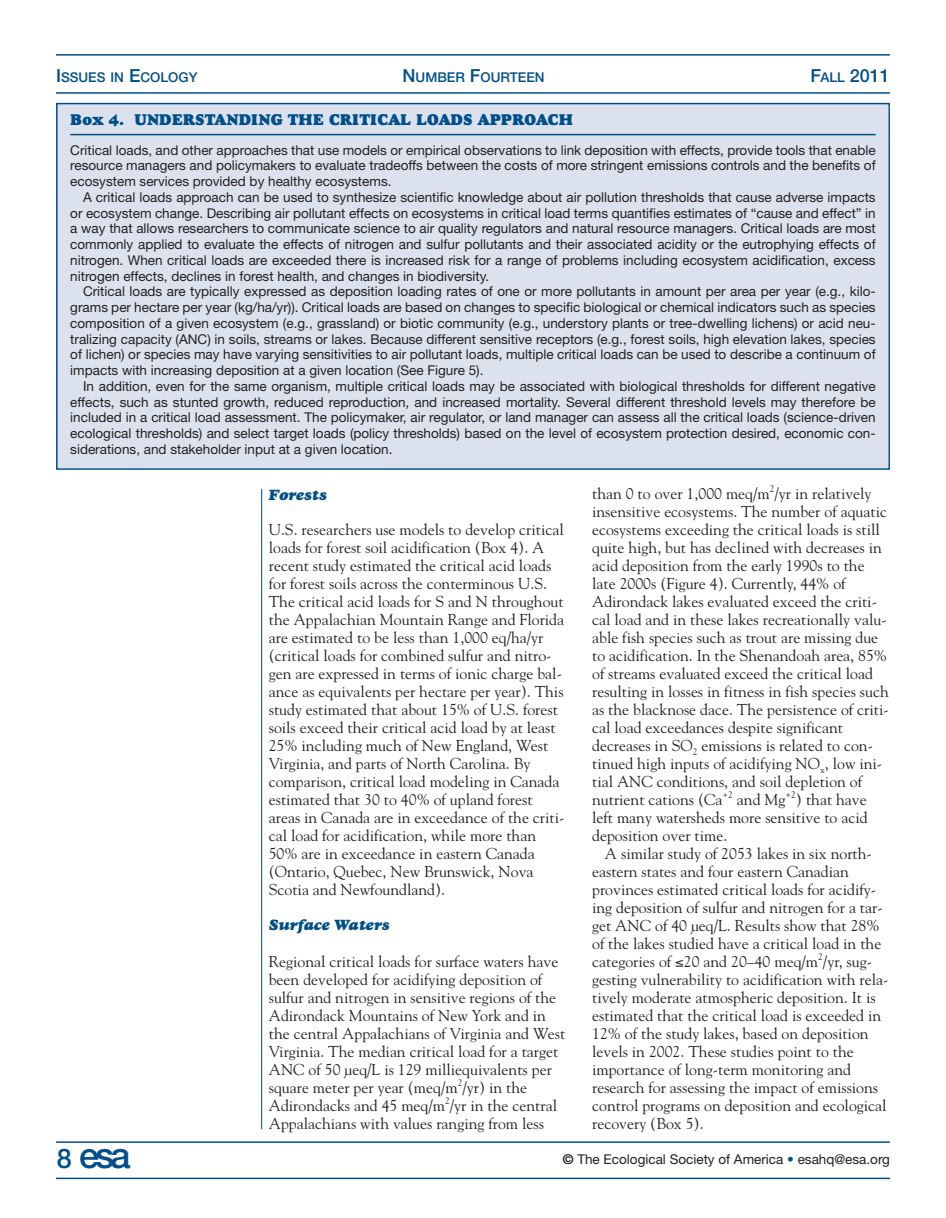
<style>
.page{position:relative;width:946px;height:1218px;background:#fff}
.page>*{position:absolute;margin:0;border:0;box-sizing:border-box;transform-origin:0 0}
.t1{font:500 36px "Helvetica Neue";color:#004f89}
.t2{font:500 18px "Helvetica Neue";color:#004f89}
.t3{font:15.75px/18px "Goudy";color:#231f20}
.t4{font:15.75px "Goudy Heavyface";color:#004f89}
.t5{font:italic 15px "Goudy Heavyface";color:#004f89}
.t6{font:13.5px/15.8px "Helvetica Neue";color:#231f20;text-align:justify}
.t7{font:500 13.5px "Helvetica Neue";color:#004f89}
.t8{font:9.45px "Goudy";color:#231f20}
.s1{font-size:18px}
.s2{font-size:13.5px}
.s3{font-size:27px}
.s4{font-weight:700}
.s5{color:#004f89}
</style>
<div class="page">
<hr style="left:56px;top:92px;width:833px;height:2px;background:#004f89">
<hr style="left:56px;top:54px;width:833px;height:2px;background:#004f89">
<hr style="left:56px;top:1141px;width:833px;height:1px;background:#004f89">
<hr style="left:56px;top:1177px;width:833px;height:2px;background:#004f89">
<hr style="left:261px;top:489px;width:1px;height:640px;background:#004f89">
<div style="left:56px;top:102px;width:834px;height:368px;background:#dbe2ee"></div>
<p class="t7" style="left:56px;top:72px;width:143px"><span class="s1">I</span>SSUES IN <span class="s1">E</span>COLOGY</p>
<p class="t7" style="left:402px;top:72px;width:143px"><span class="s1">N</span>UMBER <span class="s1">F</span>OURTEEN</p>
<p class="t2" style="left:810px;top:69px;width:81px">F<span class="s2">ALL</span> 2011</p>
<p class="t4" style="left:70px;top:114px;width:504px">Box 4. UNDERSTANDING THE CRITICAL LOADS APPROACH</p>
<p class="t6" style="left:70px;top:143px;width:806px">Critical loads, and other approaches that use models or empirical observations to link deposition with effects, provide tools that enable resource managers and policymakers to evaluate tradeoffs between the costs of more stringent emissions controls and the benefits of ecosystem services provided by healthy ecosystems.</p>
<p class="t6" style="left:70px;top:190px;width:806px;text-indent:13px">A critical loads approach can be used to synthesize scientific knowledge about air pollution thresholds that cause adverse impacts or ecosystem change. Describing air pollutant effects on ecosystems in critical load terms quantifies estimates of “cause and effect” in a way that allows researchers to communicate science to air quality regulators and natural resource managers. Critical loads are most commonly applied to evaluate the effects of nitrogen and sulfur pollutants and their associated acidity or the eutrophying effects of nitrogen. When critical loads are exceeded there is increased risk for a range of problems including ecosystem acidification, excess nitrogen effects, declines in forest health, and changes in biodiversity.</p>
<p class="t6" style="left:70px;top:285px;width:806px;text-indent:13px">Critical loads are typically expressed as deposition loading rates of one or more pollutants in amount per area per year (e.g., kilo&shy;grams per hectare per year (kg/ha/yr)). Critical loads are based on changes to specific biological or chemical indicators such as species composition of a given ecosystem (e.g., grassland) or biotic community (e.g., understory plants or tree-dwelling lichens) or acid neu&shy;tralizing capacity (ANC) in soils, streams or lakes. Because different sensitive receptors (e.g., forest soils, high elevation lakes, species of lichen) or species may have varying sensitivities to air pollutant loads, multiple critical loads can be used to describe a continuum of impacts with increasing deposition at a given location (See Figure 5).</p>
<p class="t6" style="left:70px;top:379px;width:806px;text-indent:13px">In addition, even for the same organism, multiple critical loads may be associated with biological thresholds for different negative effects, such as stunted growth, reduced reproduction, and increased mortality. Several different threshold levels may therefore be included in a critical load assessment. The policymaker, air regulator, or land manager can assess all the critical loads (science-driven ecological thresholds) and select target loads (policy thresholds) based on the level of ecosystem protection desired, economic con&shy;siderations, and stakeholder input at a given location.</p>
<p class="t5" style="left:269px;top:489px;width:60px">Forests</p>
<p class="t3" style="left:269px;top:522px;width:297px">U.S. researchers use models to develop critical loads for forest soil acidification (Box 4). A recent study estimated the critical acid loads for forest soils across the conterminous U.S.<br>The critical acid loads for S and N throughout the Appalachian Mountain Range and Florida are estimated to be less than 1,000 eq/ha/yr (critical loads for combined sulfur and nitro&shy;gen are expressed in terms of ionic charge bal&shy;ance as equivalents per hectare per year). This study estimated that about 15% of U.S. forest soils exceed their critical acid load by at least 25% including much of New England, West Virginia, and parts of North Carolina. By comparison, critical load modeling in Canada estimated that 30 to 40% of upland forest areas in Canada are in exceedance of the criti&shy;cal load for acidification, while more than 50% are in exceedance in eastern Canada (Ontario, Quebec, New Brunswick, Nova Scotia and Newfoundland).</p>
<p class="t5" style="left:269px;top:919px;width:123px">Surface Waters</p>
<p class="t3" style="left:269px;top:954px;width:298px">Regional critical loads for surface waters have been developed for acidifying deposition of sulfur and nitrogen in sensitive regions of the Adirondack Mountains of New York and in the central Appalachians of Virginia and West Virginia. The median critical load for a target ANC of 50 µeq/L is 129 milliequivalents per square meter per year (meq/m<sup>2</sup>/yr) in the Adirondacks and 45 meq/m<sup>2</sup>/yr in the central Appalachians with values ranging from less</p>
<p class="t8" style="left:769px;top:485px;width:6px">2</p>
<p class="t3" style="left:592px;top:504px;width:298px">insensitive ecosystems. The number of aquatic ecosystems exceeding the critical loads is still quite high, but has declined with decreases in acid deposition from the early 1990s to the late 2000s (Figure 4). Currently, 44% of Adirondack lakes evaluated exceed the criti&shy;cal load and in these lakes recreationally valu&shy;able fish species such as trout are missing due to acidification. In the Shenandoah area, 85% of streams evaluated exceed the critical load resulting in losses in fitness in fish species such as the blacknose dace. The persistence of criti&shy;cal load exceedances despite significant decreases in SO<sub>2</sub> emissions is related to con&shy;tinued high inputs of acidifying NO<sub>x</sub>, low ini&shy;tial ANC conditions, and soil depletion of nutrient cations (Ca</p>
<p class="t3" style="left:592px;top:486px;width:281px">than 0 to over 1,000 meq/m /yr in relatively</p>
<p class="t8" style="left:722px;top:791px;width:12px">+2</p>
<p class="t3" style="left:736px;top:792px;width:50px">and Mg</p>
<p class="t8" style="left:785px;top:791px;width:12px">+2</p>
<p class="t3" style="left:592px;top:792px;width:277px;text-align:justify;text-indent:204px">) that have left many watersheds more sensitive to acid deposition over time.</p>
<p class="t3" style="left:592px;top:846px;width:292px;text-indent:13px">A similar study of 2053 lakes in six north&shy;eastern states and four eastern Canadian provinces estimated critical loads for acidify&shy;ing deposition of sulfur and nitrogen for a tar&shy;get ANC of 40 µeq/L. Results show that 28% of the lakes studied have a critical load in the categories of ≤20 and 20–40 meq/m /yr, sug-</p>
<p class="t8" style="left:818px;top:953px;width:6px">2</p>
<p class="t3" style="left:592px;top:972px;width:298px">gesting vulnerability to acidification with rela&shy;tively moderate atmospheric deposition. It is estimated that the critical load is exceeded in 12% of the study lakes, based on deposition levels in 2002. These studies point to the importance of long-term monitoring and research for assessing the impact of emissions control programs on deposition and ecological recovery (Box 5).</p>
<h1 class="t1" style="left:57px;top:1142px;width:75px"><span class="s3">8</span> esa</h1>
<p class="t6" style="left:562px;top:1152px;width:328px"><span class="s4">©</span> The Ecological Society of America <span class="s5">•</span> esahq@esa.org</p>
</div>
